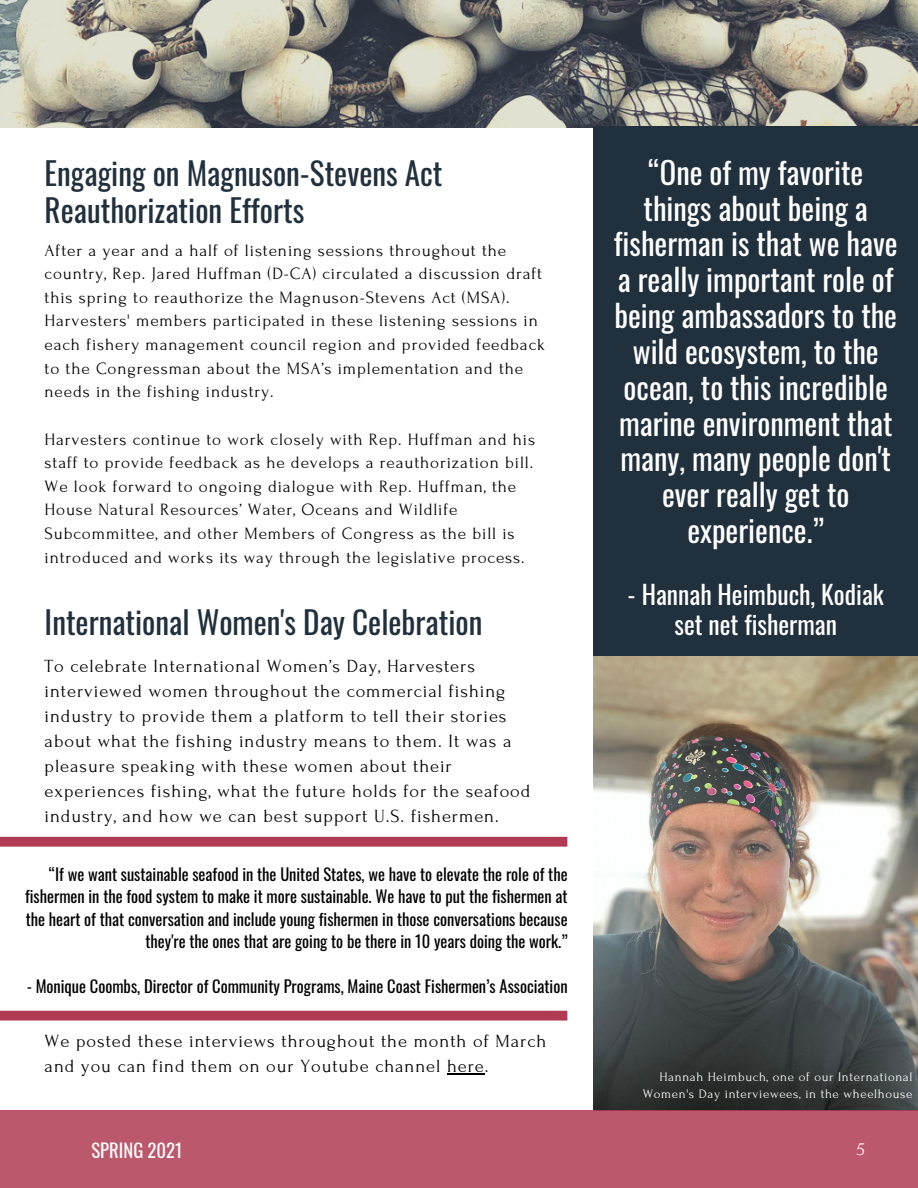
<style>
.page{position:relative;width:918px;height:1188px;background:#fff}
.page>*{position:absolute;margin:0;border:0;box-sizing:border-box;transform-origin:0 0}
.t1{font:31.2px/37px "Oswald";color:#21303d}
.t2{font:30.45px/35.8px "Oswald";color:#fff;text-align:center}
.t3{font:25.65px/30.8px "Oswald";color:#fff;text-align:center}
.t4{font:18.6px/25px "Forum";letter-spacing:.05em;color:#000}
.t5{font:18.6px "Oswald";color:#fff}
.t6{font:17.25px/23.7px "Forum";letter-spacing:.05em;color:#000}
.t7{font:16.5px/22.5px "Oswald";color:#000;text-align:right}
.t8{font:12.9px/17.2px "Forum";letter-spacing:.05em;color:#fff;text-align:right}
</style>
<div class="page">
<img style="left:594px;top:656px;width:324px;height:454px">
<img style="left:0;top:0;width:918px;height:127px">
<div style="left:594px;top:126px;width:324px;height:530px;background:#21303d"></div>
<div style="left:0;top:1110px;width:918px;height:78px;background:#bc586c"></div>
<svg style="left:0;top:837px;width:567px;height:10px;background:#b24258"></svg>
<svg style="left:0;top:1011px;width:567px;height:10px;background:#b34359"></svg>
<hr style="left:447px;top:1073px;width:38px;height:1px;background:#000">
<p class="t1" style="left:45px;top:153px;width:399px">Engaging on Magnuson-Stevens Act<br>Reauthorization Efforts</p>
<p class="t6" style="left:45px;top:238px;width:502px">After a year and a half of listening sessions throughout the country, Rep. Jared Huffman (D-CA) circulated a discussion draft this spring to reauthorize the Magnuson-Stevens Act (MSA).<br>Harvesters' members participated in these listening sessions in each fishery management council region and provided feedback to the Congressman about the MSA’s implementation and the needs in the fishing industry.</p>
<p class="t6" style="left:45px;top:427px;width:492px">Harvesters continue to work closely with Rep. Huffman and his staff to provide feedback as he develops a reauthorization bill.<br>We look forward to ongoing dialogue with Rep. Huffman, the House Natural Resources’ Water, Oceans and Wildlife Subcommittee, and other Members of Congress as the bill is introduced and works its way through the legislative process.</p>
<p class="t1" style="left:45px;top:603px;width:439px">International Women's Day Celebration</p>
<p class="t4" style="left:45px;top:654px;width:487px">To celebrate International Women’s Day, Harvesters interviewed women throughout the commercial fishing industry to provide them a platform to tell their stories about what the fishing industry means to them. It was a pleasure speaking with these women about their experiences fishing, what the future holds for the seafood industry, and how we can best support U.S. fishermen.</p>
<p class="t7" style="left:25px;top:862px;width:544px">“If we want sustainable seafood in the United States, we have to elevate the role of the fishermen in the food system to make it more sustainable. We have to put the fishermen at the heart of that conversation and include young fishermen in those conversations because they're the ones that are going to be there in 10 years doing the work.”</p>
<p class="t7" style="left:27px;top:974px;width:543px">- Monique Coombs, Director of Community Programs, Maine Coast Fishermen’s Association</p>
<p class="t4" style="left:45px;top:1029px;width:503px">We posted these interviews throughout the month of March and you can find them on our Youtube channel here.</p>
<p class="t5" style="left:81px;top:1136px;width:94px">WINTER 2019</p>
<p class="t5" style="left:91px;top:1136px;width:93px">SPRING 2021</p>
<p class="t2" style="left:614px;top:153px;width:285px">“One of my favorite things about being a fisherman is that we have a really important role of being ambassadors to the wild ecosystem, to the ocean, to this incredible marine environment that many, many people don't ever really get to experience.”</p>
<p class="t3" style="left:628px;top:578px;width:258px">- Hannah Heimbuch, Kodiak set net fisherman</p>
<p class="t8" style="left:643px;top:1068px;width:271px">Hannah Heimbuch, one of our International<br>Women's Day interviewees, in the wheelhouse</p>
</div>
